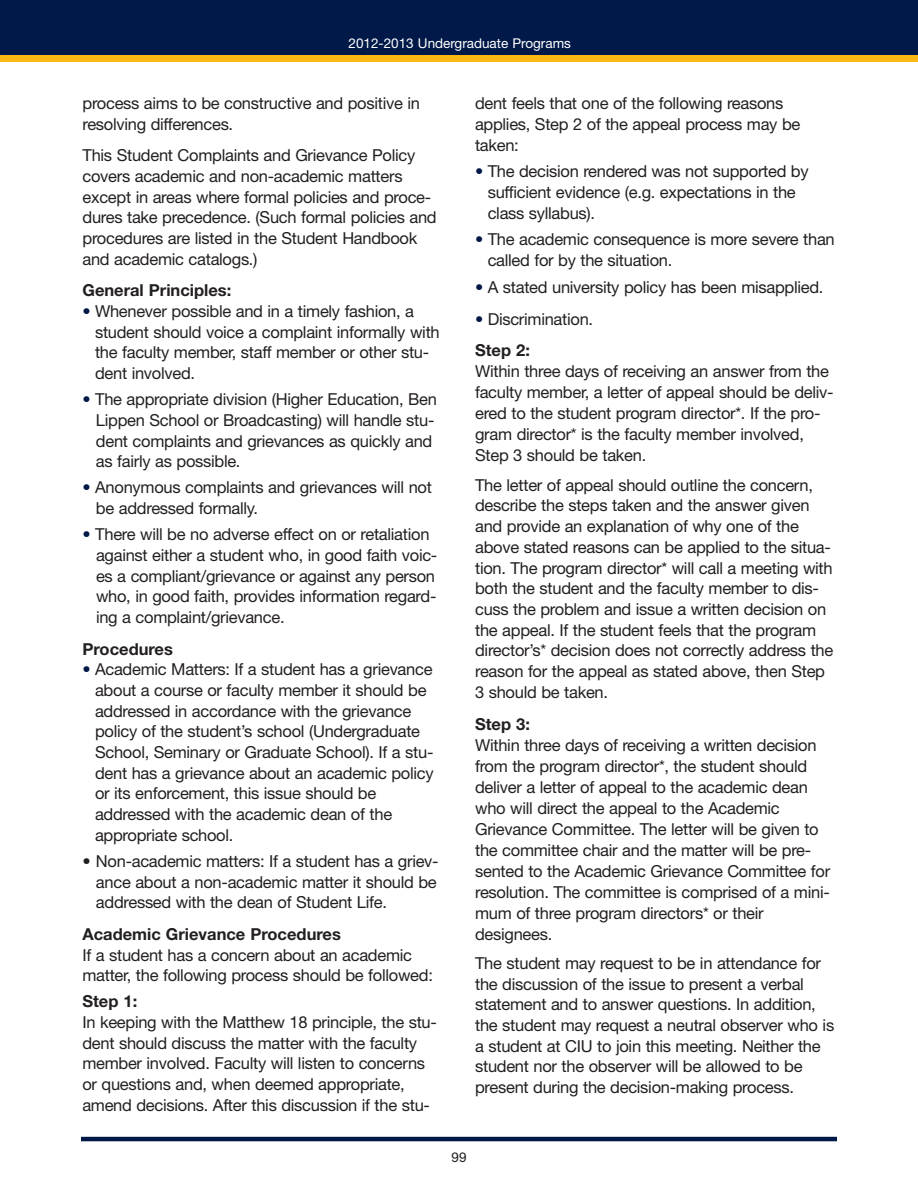
<style>
.page{position:relative;width:918px;height:1188px;background:#fff}
.page>*{position:absolute;margin:0;border:0;box-sizing:border-box;transform-origin:0 0}
.t1{font:16.5px/20.7px "Helvetica Neue";letter-spacing:-.015em;color:#231f20}
.t2{font:700 16.5px "Helvetica Neue";color:#231f20}
.t3{font:13.5px "Helvetica Neue";color:#fff}
.t4{font:13.5px "Helvetica Neue";color:#231f20}
.s1{color:#001948}
.s2{font-weight:700}
</style>
<div class="page">
<div style="left:0;top:0;width:918px;height:58px;background:#001948"></div>
<hr style="left:81px;top:1137px;width:756px;height:4px;background:#001948">
<div style="left:0;top:56px;width:918px;height:6px;background:#fcb814"></div>
<p class="t3" style="left:349px;top:32px;width:224px">2012-2013 Undergraduate Programs</p>
<p class="t1" style="left:82px;top:92px;width:339px">process aims to be constructive and positive in resolving differences.</p>
<p class="t1" style="left:82px;top:144px;width:356px">This Student Complaints and Grievance Policy covers academic and non-academic matters except in areas where formal policies and proce&shy;dures take precedence. (Such formal policies and procedures are listed in the Student Handbook and academic catalogs.)</p>
<p class="t2" style="left:82px;top:275px;width:150px">General Principles:</p>
<p class="t1" style="left:95px;top:300px;width:346px;text-indent:-13px"><span class="s1">•</span> Whenever possible and in a timely fashion, a student should voice a complaint informally with the faculty member, staff member or other stu&shy;dent involved.</p>
<p class="t1" style="left:96px;top:388px;width:343px;text-indent:-14px"><span class="s1">•</span> The appropriate division (Higher Education, Ben Lippen School or Broadcasting) will handle stu&shy;dent complaints and grievances as quickly and as fairly as possible.</p>
<p class="t1" style="left:96px;top:476px;width:338px;text-indent:-14px"><span class="s1">•</span> Anonymous complaints and grievances will not be addressed formally.</p>
<p class="t1" style="left:96px;top:523px;width:343px;text-indent:-14px"><span class="s1">•</span> There will be no adverse effect on or retaliation against either a student who, in good faith voic&shy;es a compliant/grievance or against any person who, in good faith, provides information regard&shy;ing a complaint/grievance.</p>
<p class="t2" style="left:83px;top:634px;width:92px">Procedures</p>
<p class="t1" style="left:95px;top:658px;width:340px;text-indent:-13px"><span class="s1">•</span> Academic Matters: If a student has a grievance about a course or faculty member it should be addressed in accordance with the grievance policy of the student’s school (Undergraduate School, Seminary or Graduate School). If a stu&shy;dent has a grievance about an academic policy or its enforcement, this issue should be addressed with the academic dean of the appropriate school.</p>
<p class="t1" style="left:96px;top:850px;width:344px;text-align:justify;text-indent:-13px">• Non-academic matters: If a student has a griev&shy;ance about a non-academic matter it should be addressed with the dean of Student Life.</p>
<p class="t1" style="left:82px;top:922px;width:352px"><span class="s2">Academic Grievance Procedures<br></span>If a student has a concern about an academic matter, the following process should be followed:</p>
<p class="t1" style="left:82px;top:990px;width:356px"><span class="s2">Step 1:<br></span>In keeping with the Matthew 18 principle, the stu&shy;dent should discuss the matter with the faculty member involved. Faculty will listen to concerns or questions and, when deemed appropriate, amend decisions. After this discussion if the stu-</p>
<p class="t1" style="left:475px;top:92px;width:327px">dent feels that one of the following reasons applies, Step 2 of the appeal process may be taken:</p>
<p class="t1" style="left:488px;top:159px;width:323px;text-indent:-13px"><span class="s1">•</span> The decision rendered was not supported by sufficient evidence (e.g. expectations in the class syllabus).</p>
<p class="t1" style="left:488px;top:228px;width:349px;text-indent:-13px"><span class="s1">•</span> The academic consequence is more severe than called for by the situation.</p>
<p class="t1" style="left:475px;top:275px;width:350px"><span class="s1">•</span> A stated university policy has been misapplied.</p>
<p class="t1" style="left:475px;top:302px;width:120px;line-height:31.8px"><span class="s1">•</span> Discrimination.<br><span class="s2">Step 2:</span></p>
<p class="t1" style="left:475px;top:360px;width:360px">Within three days of receiving an answer from the faculty member, a letter of appeal should be deliv&shy;ered to the student program director*. If the pro&shy;gram director* is the faculty member involved, Step 3 should be taken.</p>
<p class="t1" style="left:475px;top:473px;width:360px">The letter of appeal should outline the concern, describe the steps taken and the answer given and provide an explanation of why one of the above stated reasons can be applied to the situa&shy;tion. The program director* will call a meeting with both the student and the faculty member to dis&shy;cuss the problem and issue a written decision on the appeal. If the student feels that the program director’s* decision does not correctly address the reason for the appeal as stated above, then Step 3 should be taken.</p>
<p class="t1" style="left:475px;top:712px;width:357px"><span class="s2">Step 3:<br></span>Within three days of receiving a written decision from the program director*, the student should deliver a letter of appeal to the academic dean who will direct the appeal to the Academic Grievance Committee. The letter will be given to the committee chair and the matter will be pre&shy;sented to the Academic Grievance Committee for resolution. The committee is comprised of a mini&shy;mum of three program directors* or their designees.</p>
<p class="t1" style="left:475px;top:952px;width:361px">The student may request to be in attendance for the discussion of the issue to present a verbal statement and to answer questions. In addition, the student may request a neutral observer who is a student at CIU to join this meeting. Neither the student nor the observer will be allowed to be present during the decision-making process.</p>
<p class="t4" style="left:451px;top:1146px;width:17px">99</p>
</div>
